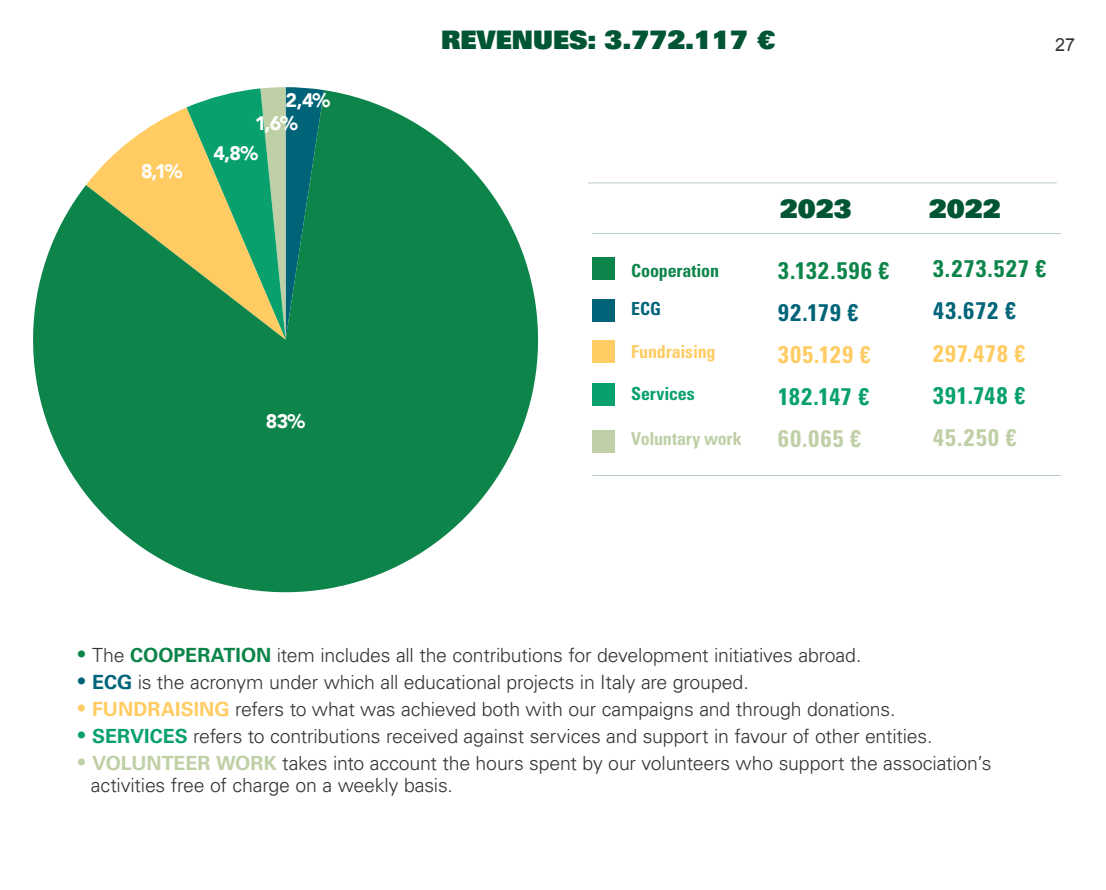
<style>
.page{position:relative;width:1106px;height:890px;background:#fff}
.page>*{position:absolute;margin:0;border:0;box-sizing:border-box;transform-origin:0 0}
.t1{font:25.5px "Univers LT Std X Black";color:#005634}
.t2{font:700 condensed 24px "Univers LT Std";letter-spacing:.06em;color:#0d854a}
.t3{font:700 condensed 24px "Univers LT Std";letter-spacing:.055em;color:#ffcc64}
.t4{font:700 condensed 24px "Univers LT Std";letter-spacing:.04em;color:#08a16e}
.t5{font:700 condensed 24px "Univers LT Std";letter-spacing:.055em;color:#006478}
.t6{font:700 condensed 24px "Univers LT Std";letter-spacing:.065em;color:#bfcfa6}
.t7{font:300 19.5px "Univers LT Std";letter-spacing:-.01em;color:#333}
.t8{font:900 19.5px "Avenir";color:#fff}
.t9{font:700 condensed 18px "Univers LT Std";letter-spacing:-.01em;color:#bfcfa6}
.t10{font:700 condensed 18px "Univers LT Std";letter-spacing:-.01em;color:#0d854a}
.t11{font:700 condensed 18px "Univers LT Std";letter-spacing:-.01em;color:#ffcc64}
.t12{font:700 condensed 18px "Univers LT Std";letter-spacing:-.005em;color:#08a16e}
.t13{font:700 condensed 18px "Univers LT Std";color:#006478}
.t14{font:18px "Arial";color:#333}
.s1{font-weight:700;color:#0d854a}
.s2{font-weight:700;color:#006478}
.s3{font-weight:700;color:#ffcc64}
.s4{font-weight:700;color:#08a16e}
.s5{font-weight:700;color:#bfcfa6}
</style>
<div class="page">
<svg style="left:33px;top:90px;width:506px;height:503px;fill:#0d854a"></svg>
<hr style="left:592px;top:233px;width:468px;height:1px;background:#b8cac3">
<hr style="left:592px;top:475px;width:468px;height:1px;background:#b8cac3">
<hr style="left:588px;top:182px;width:468px;height:1px;background:#b8cac3">
<div style="left:592px;top:257px;width:22px;height:23px;background:#0d854a"></div>
<div style="left:592px;top:340px;width:22px;height:23px;background:#ffcc64"></div>
<div style="left:592px;top:383px;width:22px;height:22px;background:#08a16e"></div>
<div style="left:592px;top:430px;width:22px;height:22px;background:#bfcfa6"></div>
<div style="left:592px;top:299px;width:22px;height:22px;background:#006478"></div>
<p class="t8" style="left:141px;top:155px;width:43px">8,1%</p>
<p class="t8" style="left:285px;top:83px;width:46px">2,4%</p>
<p class="t8" style="left:255px;top:107px;width:45px">1,6%</p>
<p class="t8" style="left:213px;top:136px;width:46px">4,8%</p>
<p class="t8" style="left:266px;top:405px;width:41px">83%</p>
<p class="t1" style="left:441px;top:23px;width:335px">REVENUES: 3.772.117 €</p>
<p class="t14" style="left:1055px;top:33px;width:22px">27</p>
<p class="t10" style="left:631px;top:259px;width:89px">Cooperation</p>
<p class="t13" style="left:631px;top:298px;width:31px">ECG</p>
<p class="t11" style="left:631px;top:340px;width:86px">Fundraising</p>
<p class="t12" style="left:631px;top:382px;width:65px">Services</p>
<p class="t9" style="left:631px;top:427px;width:112px">Voluntary work</p>
<p class="t1" style="left:779px;top:192px;width:73px">2023</p>
<p class="t1" style="left:928px;top:192px;width:73px">2022</p>
<p class="t2" style="left:778px;top:256px;width:112px">3.132.596 €</p>
<p class="t5" style="left:778px;top:298px;width:81px">92.179 €</p>
<p class="t3" style="left:778px;top:340px;width:94px">305.129 €</p>
<p class="t4" style="left:778px;top:382px;width:92px">182.147 €</p>
<p class="t6" style="left:778px;top:424px;width:84px">60.065 €</p>
<p class="t2" style="left:933px;top:254px;width:115px">3.273.527 €</p>
<p class="t5" style="left:933px;top:296px;width:84px">43.672 €</p>
<p class="t3" style="left:933px;top:338px;width:94px">297.478 €</p>
<p class="t4" style="left:933px;top:380px;width:93px">391.748 €</p>
<p class="t6" style="left:933px;top:422px;width:85px">45.250 €</p>
<p class="t7" style="left:78px;top:643px;width:785px"><span class="s1">•</span> The <span class="s1">COOPERATION</span> item includes all the contributions for development initiatives abroad.</p>
<p class="t7" style="left:78px;top:670px;width:672px"><span class="s2">• ECG</span> is the acronym under which all educational projects in Italy are grouped.</p>
<p class="t7" style="left:78px;top:697px;width:819px"><span class="s3">• FUNDRAISING</span> refers to what was achieved both with our campaigns and through donations.</p>
<p class="t7" style="left:78px;top:724px;width:856px"><span class="s4">• SERVICES</span> refers to contributions received against services and support in favour of other entities.</p>
<p class="t7" style="left:78px;top:751px;width:915px"><span class="s5">• VOLUNTEER WORK</span> takes into account the hours spent by our volunteers who support the association’s</p>
<p class="t7" style="left:91px;top:772px;width:363px">activities free of charge on a weekly basis.</p>
</div>
